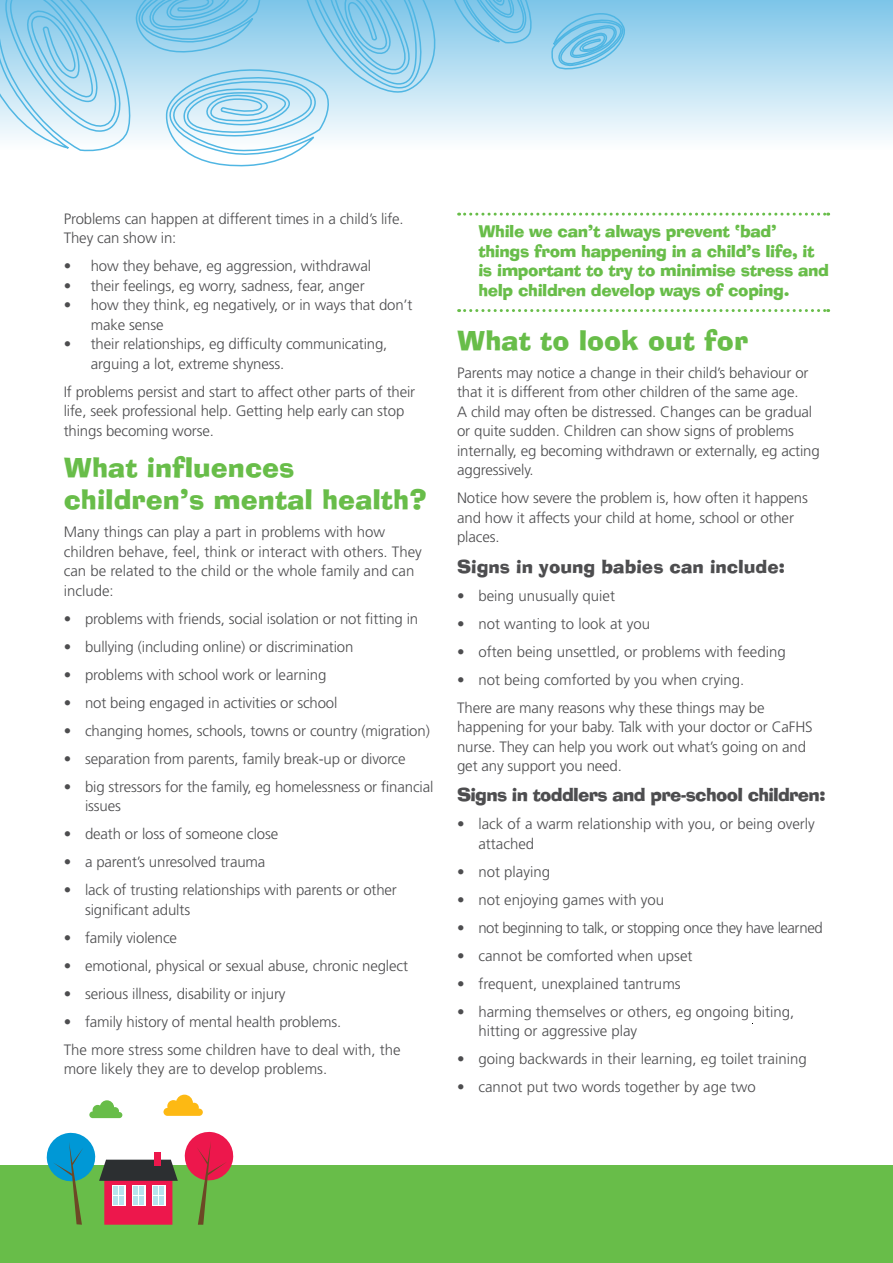
<style>
.page{position:relative;width:893px;height:1263px;background:#fff}
.page>*{position:absolute;margin:0;border:0;box-sizing:border-box;transform-origin:0 0}
.t1{font:27px/32.4px "Ad Lib BT";color:#68bd49}
.t2{font:18px "Ad Lib BT";letter-spacing:-.04em;color:#4d4d4f}
.t3{font:18px "Ad Lib BT";color:#4d4d4f}
.t4{font:16.5px/19.8px "Ad Lib BT";letter-spacing:-.025em;color:#68bd49}
.t5{font:300 15px/19.5px "Frutiger LT Std";letter-spacing:-.01em;color:#4d4d4f}
.t6{font:300 15px "Frutiger LT Std";letter-spacing:-.03em;color:#4d4d4f}
</style>
<div class="page">
<div style="left:0;top:1165px;width:893px;height:98px;background:#68bd49"></div>
<svg style="left:46px;top:1131px;width:188px;height:94px"></svg>
<svg style="left:163px;top:1095px;width:40px;height:21px"></svg>
<svg style="left:89px;top:1100px;width:33px;height:18px"></svg>
<svg style="left:459px;top:213px;width:370px;height:3px"></svg>
<svg style="left:459px;top:309px;width:370px;height:3px"></svg>
<div style="left:0;top:0;width:893px;height:151px;background:linear-gradient(to bottom,#7dc5e9,#fefefe)"></div>
<svg style="left:0;top:0;width:626px;height:167px"></svg>
<p class="t5" style="left:64px;top:209px;width:341px">Problems can happen at different times in a child’s life.<br>They can show in:</p>
<p class="t5" style="left:64px;top:257px;width:309px">• how they behave, eg aggression, withdrawal</p>
<p class="t5" style="left:64px;top:276px;width:302px">• their feelings, eg worry, sadness, fear, anger</p>
<p class="t5" style="left:91px;top:296px;width:323px;text-indent:-27px">• how they think, eg negatively, or in ways that don’t make sense</p>
<p class="t5" style="left:91px;top:335px;width:298px;text-indent:-27px">• their relationships, eg difficulty communicating, arguing a lot, extreme shyness.</p>
<p class="t5" style="left:64px;top:382px;width:353px">If problems persist and start to affect other parts of their life, seek professional help. Getting help early can stop things becoming worse.</p>
<h1 class="t1" style="left:64px;top:451px;width:365px">What influences children’s mental health?</h1>
<p class="t5" style="left:64px;top:522px;width:360px">Many things can play a part in problems with how children behave, feel, think or interact with others. They can be related to the child or the whole family and can include:</p>
<p class="t5" style="left:64px;top:609px;width:356px">• problems with friends, social isolation or not fitting in</p>
<p class="t5" style="left:64px;top:637px;width:291px">• bullying (including online) or discrimination</p>
<p class="t5" style="left:64px;top:665px;width:264px">• problems with school work or learning</p>
<p class="t5" style="left:64px;top:693px;width:275px">• not being engaged in activities or school</p>
<p class="t5" style="left:64px;top:721px;width:368px">• changing homes, schools, towns or country (migration)</p>
<p class="t5" style="left:64px;top:749px;width:343px">• separation from parents, family break-up or divorce</p>
<p class="t5" style="left:85px;top:777px;width:350px;text-indent:-21px">• big stressors for the family, eg homelessness or financial issues</p>
<p class="t5" style="left:64px;top:824px;width:216px">• death or loss of someone close</p>
<p class="t5" style="left:64px;top:853px;width:203px">• a parent’s unresolved trauma</p>
<p class="t5" style="left:85px;top:881px;width:313px;text-indent:-21px">• lack of trusting relationships with parents or other significant adults</p>
<p class="t5" style="left:64px;top:928px;width:115px">• family violence</p>
<p class="t5" style="left:64px;top:956px;width:346px">• emotional, physical or sexual abuse, chronic neglect</p>
<p class="t5" style="left:64px;top:984px;width:223px">• serious illness, disability or injury</p>
<p class="t5" style="left:64px;top:1008px;width:338px;line-height:28px">• family history of mental health problems.<br>The more stress some children have to deal with, the</p>
<p class="t5" style="left:64px;top:1060px;width:265px">more likely they are to develop problems.</p>
<p class="t4" style="left:478px;top:221px;width:352px">While we can’t always prevent ‘bad’ things from happening in a child’s life, it is important to try to minimise stress and help children develop ways of coping.</p>
<h1 class="t1" style="left:457px;top:324px;width:292px">What to look out for</h1>
<p class="t5" style="left:457px;top:363px;width:364px">Parents may notice a change in their child’s behaviour or that it is different from other children of the same age.<br>A child may often be distressed. Changes can be gradual or quite sudden. Children can show signs of problems internally, eg becoming withdrawn or externally, eg acting aggressively.</p>
<p class="t5" style="left:457px;top:489px;width:352px">Notice how severe the problem is, how often it happens and how it affects your child at home, school or other places.</p>
<p class="t3" style="left:457px;top:555px;width:329px">Signs in young babies can include:</p>
<p class="t5" style="left:457px;top:586px;width:159px">• being unusually quiet</p>
<p class="t5" style="left:457px;top:614px;width:194px">• not wanting to look at you</p>
<p class="t5" style="left:457px;top:642px;width:330px">• often being unsettled, or problems with feeding</p>
<p class="t5" style="left:457px;top:666px;width:309px;line-height:28px">• not being comforted by you when crying.<br>There are many reasons why these things may be</p>
<p class="t5" style="left:457px;top:717px;width:357px">happening for your baby. Talk with your doctor or CaFHS nurse. They can help you work out what’s going on and get any support you need.</p>
<p class="t2" style="left:457px;top:783px;width:370px">Signs in toddlers and pre-school children:</p>
<p class="t5" style="left:478px;top:814px;width:338px;text-indent:-21px">• lack of a warm relationship with you, or being overly attached</p>
<p class="t5" style="left:457px;top:862px;width:94px">• not playing</p>
<p class="t5" style="left:457px;top:890px;width:209px">• not enjoying games with you</p>
<p class="t6" style="left:457px;top:919px;width:367px">• not beginning to talk, or stopping once they have learned</p>
<p class="t5" style="left:457px;top:946px;width:237px">• cannot be comforted when upset</p>
<p class="t5" style="left:457px;top:974px;width:225px">• frequent, unexplained tantrums</p>
<p class="t5" style="left:478px;top:1002px;width:317px;text-indent:-21px">• harming themselves or others, eg ongoing biting, hitting or aggressive play</p>
<p class="t5" style="left:457px;top:1049px;width:351px">• going backwards in their learning, eg toilet training</p>
<p class="t5" style="left:457px;top:1077px;width:300px">• cannot put two words together by age two</p>
</div>
